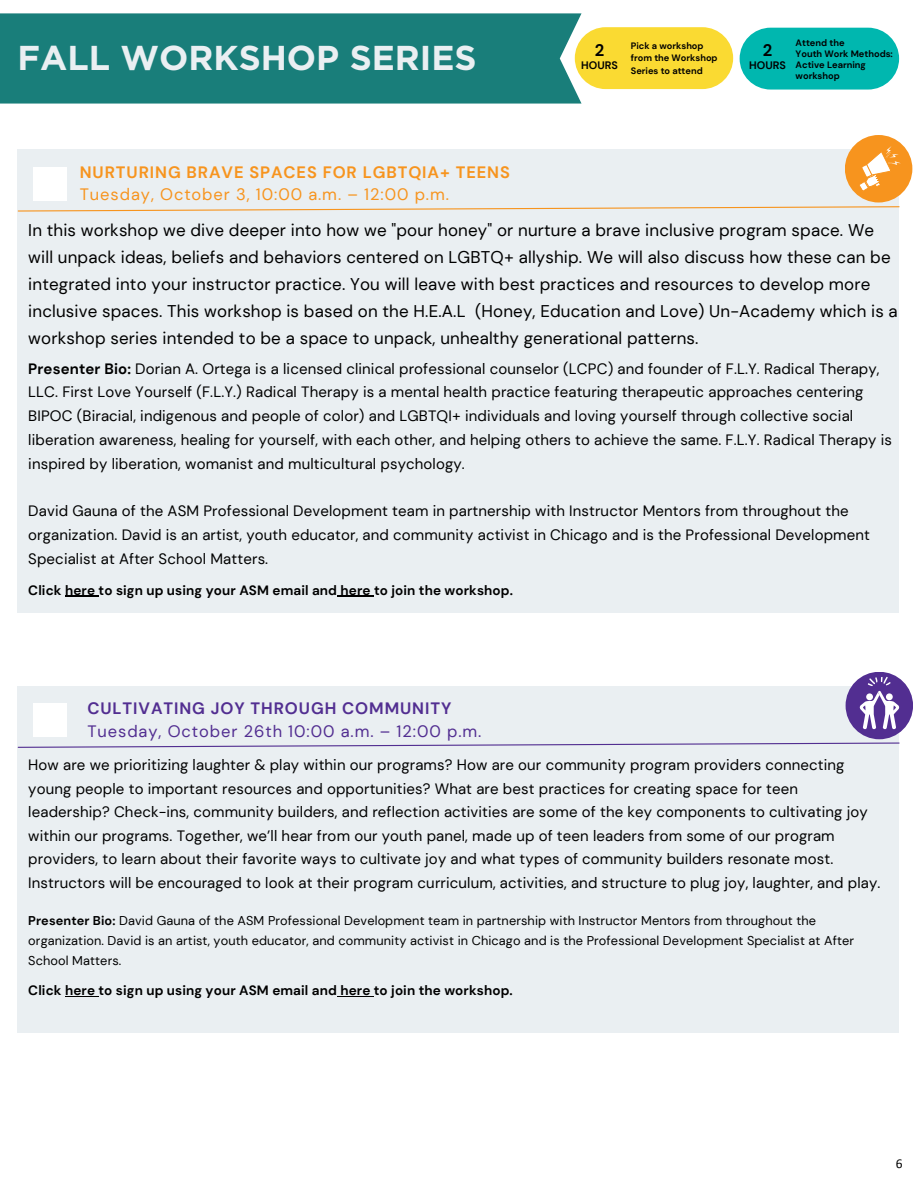
<style>
.page{position:relative;width:918px;height:1188px;background:#fff}
.page>*{position:absolute;margin:0;border:0;box-sizing:border-box;transform-origin:0 0}
.t1{font:700 34.5px "Gotham";color:#eaeff2}
.t2{font:16.95px/26.8px "DM Sans";letter-spacing:.01em;color:#000}
.t3{font:700 16.65px "DM Sans";color:#000}
.t4{font:16.5px "DM Sans";letter-spacing:.055em;color:#522e91}
.t5{font:700 16.5px "DM Sans";letter-spacing:.055em;color:#f7941e}
.t6{font:16.5px "DM Sans";letter-spacing:.055em;color:#f7941e}
.t7{font:700 16.5px "DM Sans";letter-spacing:.055em;color:#522e91}
.t8{font:15px/23.7px "DM Sans";letter-spacing:.01em;color:#000}
.t9{font:700 13.5px "DM Sans";letter-spacing:.01em;color:#000}
.t10{font:13.5px "Calibri";color:#000}
.t11{font:12.75px/20px "DM Sans";letter-spacing:.01em;color:#000}
.t12{font:700 10.8px "DM Sans";color:#000}
.t13{font:700 9.3px/12.3px "DM Sans";color:#000}
.s1{font-weight:700}
</style>
<div class="page">
<div style="left:0;top:13px;width:581px;height:91px;background:#197e7a"></div>
<div style="left:740px;top:28px;width:159px;height:62px;background:#00b7af;border-radius:31px"></div>
<div style="left:575px;top:27px;width:158px;height:62px;background:#fada32;border-radius:31px"></div>
<div style="left:18px;top:150px;width:881px;height:463px;background:#eaeff2"></div>
<svg style="left:17px;top:206px;width:883px;height:6px"></svg>
<hr style="left:65px;top:596px;width:34px;height:1px;background:#000">
<hr style="left:341px;top:596px;width:33px;height:1px;background:#000">
<div style="left:845px;top:135px;width:67px;height:68px;background:#f7941e;border-radius:50%"></div>
<svg style="left:859px;top:146px;width:42px;height:45px"></svg>
<div style="left:33px;top:167px;width:34px;height:34px;background:#fff"></div>
<div style="left:18px;top:686px;width:881px;height:346px;background:#eaeff2"></div>
<svg style="left:17px;top:742px;width:883px;height:6px"></svg>
<div style="left:33px;top:703px;width:34px;height:34px;background:#fff"></div>
<hr style="left:65px;top:996px;width:34px;height:1px;background:#000">
<hr style="left:340px;top:996px;width:34px;height:1px;background:#000">
<div style="left:846px;top:672px;width:67px;height:67px;background:#522e91;border-radius:50%"></div>
<svg style="left:860px;top:676px;width:39px;height:53px"></svg>
<p class="t1" style="left:18px;top:42px;width:460px">FALL WORKSHOP SERIES</p>
<p class="t13" style="left:631px;top:40px;width:74px">Pick a workshop</p>
<p class="t3" style="left:595px;top:40px;width:11px">2</p>
<p class="t12" style="left:581px;top:58px;width:38px">HOURS</p>
<p class="t13" style="left:631px;top:52px;width:88px">from the Workshop<br>Series to attend</p>
<p class="t3" style="left:763px;top:40px;width:11px">2</p>
<p class="t12" style="left:749px;top:58px;width:38px">HOURS</p>
<p class="t13" style="left:796px;top:37px;width:50px">Attend the</p>
<p class="t13" style="left:796px;top:48px;width:99px">Youth Work Methods:</p>
<p class="t13" style="left:796px;top:58px;width:72px">Active Learning</p>
<p class="t13" style="left:796px;top:69px;width:46px">workshop</p>
<p class="t5" style="left:80px;top:162px;width:432px">NURTURING BRAVE SPACES FOR LGBTQIA+ TEENS</p>
<p class="t6" style="left:80px;top:184px;width:371px">Tuesday, October 3, 10:00 a.m. – 12:00 p.m.</p>
<p class="t2" style="left:28px;top:217px;width:871px">In this workshop we dive deeper into how we "pour honey" or nurture a brave inclusive program space. We will unpack ideas, beliefs and behaviors centered on LGBTQ+ allyship. We will also discuss how these can be integrated into your instructor practice. You will leave with best practices and resources to develop more inclusive spaces. This workshop is based on the H.E.A.L (Honey, Education and Love) Un-Academy which is a workshop series intended to be a space to unpack, unhealthy generational patterns.</p>
<p class="t8" style="left:28px;top:357px;width:865px"><span class="s1">Presenter Bio:</span> Dorian A. Ortega is a licensed clinical professional counselor (LCPC) and founder of F.L.Y. Radical Therapy, LLC. First Love Yourself (F.L.Y.) Radical Therapy is a mental health practice featuring therapeutic approaches centering BIPOC (Biracial, indigenous and people of color) and LGBTQI+ individuals and loving yourself through collective social liberation awareness, healing for yourself, with each other, and helping others to achieve the same. F.L.Y. Radical Therapy is inspired by liberation, womanist and multicultural psychology.</p>
<p class="t8" style="left:28px;top:499px;width:843px">David Gauna of the ASM Professional Development team in partnership with Instructor Mentors from throughout the organization. David is an artist, youth educator, and community activist in Chicago and is the Professional Development<br>Specialist at After School Matters.</p>
<p class="t9" style="left:28px;top:582px;width:486px">Click here to sign up using your ASM email and here to join the workshop.</p>
<p class="t7" style="left:87px;top:698px;width:365px">CULTIVATING JOY THROUGH COMMUNITY</p>
<p class="t4" style="left:87px;top:721px;width:396px">Tuesday, October 26th 10:00 a.m. – 12:00 p.m.</p>
<p class="t8" style="left:28px;top:753px;width:854px">How are we prioritizing laughter &amp; play within our programs? How are our community program providers connecting young people to important resources and opportunities? What are best practices for creating space for teen leadership? Check-ins, community builders, and reflection activities are some of the key components to cultivating joy within our programs. Together, we’ll hear from our youth panel, made up of teen leaders from some of our program providers, to learn about their favorite ways to cultivate joy and what types of community builders resonate most.<br>Instructors will be encouraged to look at their program curriculum, activities, and structure to plug joy, laughter, and play.</p>
<p class="t11" style="left:28px;top:911px;width:827px"><span class="s1">Presenter Bio:</span> David Gauna of the ASM Professional Development team in partnership with Instructor Mentors from throughout the organization. David is an artist, youth educator, and community activist in Chicago and is the Professional Development Specialist at After<br>School Matters.</p>
<p class="t9" style="left:28px;top:982px;width:486px">Click here to sign up using your ASM email and here to join the workshop.</p>
<p class="t10" style="left:896px;top:1158px;width:8px">6</p>
</div>
